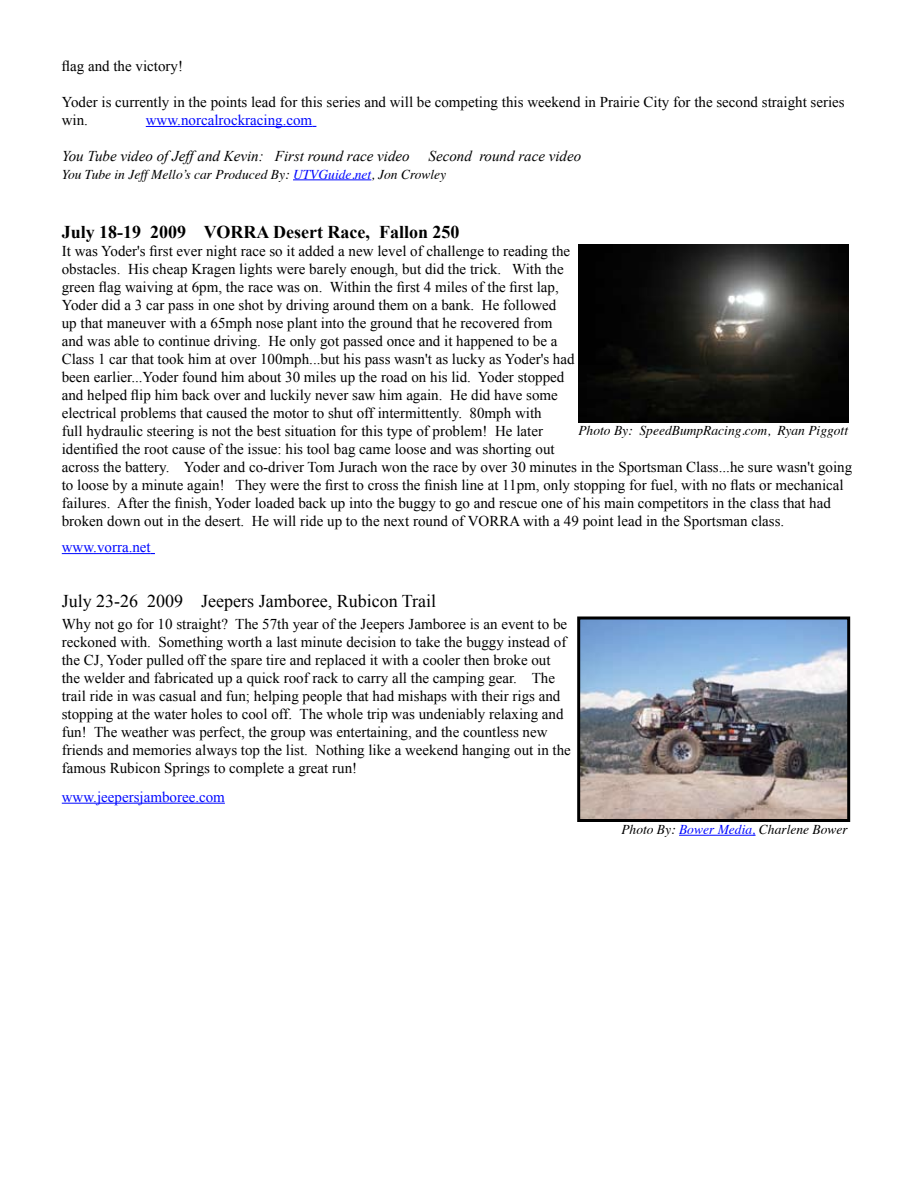
<style>
.page{position:relative;width:918px;height:1188px;background:#fff}
.page>*{position:absolute;margin:0;border:0;box-sizing:border-box;transform-origin:0 0}
.t1{font:18px "Times New Roman";color:#000}
.t2{font:700 18px "Times New Roman";color:#000}
.t3{font:15px/18px "Times New Roman";color:#000}
.t4{font:italic 15px "Times New Roman";color:#000}
.t5{font:15px "Times New Roman";color:#0007ff}
.t6{font:italic 13.5px "Times";color:#000}
.s1{color:#0007ff}
.s2{font-family:"Arial";color:#bfc1c1}
</style>
<div class="page">
<hr style="left:146px;top:126px;width:166px;height:1px;background:#0007ff">
<hr style="left:293px;top:180px;width:78px;height:1px;background:#0007ff">
<hr style="left:62px;top:553px;width:89px;height:1px;background:#0007ff">
<hr style="left:62px;top:803px;width:163px;height:1px;background:#0007ff">
<img style="left:579px;top:244px;width:270px;height:179px">
<img style="left:581px;top:620px;width:265px;height:198px">
<div style="left:577px;top:616px;width:273px;height:206px;border:3px solid #000"></div>
<hr style="left:679px;top:835px;width:77px;height:1px;background:#0007ff">
<p class="t3" style="left:62px;top:57px;width:123px">flag and the victory!</p>
<p class="t3" style="left:62px;top:93px;width:784px">Yoder is currently in the points lead for this series and will be competing this weekend in Prairie City for the second straight series win.</p>
<p class="t5" style="left:146px;top:110px;width:168px">www.norcalrockracing.com</p>
<p class="t4" style="left:62px;top:145px;width:350px">You Tube video of Jeff and Kevin: First round race video</p>
<p class="t4" style="left:429px;top:145px;width:154px">Second round race video</p>
<p class="t6" style="left:62px;top:163px;width:386px">You Tube in Jeff Mello’s car Produced By: <span class="s1">UTVGuide.net</span>, Jon Crowley</p>
<p class="t2" style="left:62px;top:220px;width:399px">July 18-19 2009 VORRA Desert Race, Fallon 250</p>
<p class="t3" style="left:62px;top:242px;width:792px">It was Yoder's first ever night race so it added a new level of challenge to reading the<br>obstacles. His cheap Kragen lights were barely enough, but did the trick.   With the<br>green flag waiving at 6pm, the race was on. Within the first 4 miles of the first lap,<br>Yoder did a 3 car pass in one shot by driving around them on a bank. He followed<br>up that maneuver with a 65mph nose plant into the ground that he recovered from<br>and was able to continue driving. He only got passed once and it happened to be a<br>Class 1 car that took him at over 100mph...but his pass wasn't as lucky as Yoder's had<br>been earlier...Yoder found him about 30 miles up the road on his lid. Yoder stopped<br>and helped flip him back over and luckily never saw him again.   He did have some<br>electrical problems that caused the motor to shut off intermittently. 80mph with<br>full hydraulic steering is not the best situation for this type of problem! He later<br>identified the root cause of the issue: his tool bag came loose and was shorting out<br>across the battery.    Yoder and co-driver Tom Jurach won the race by over 30 minutes in the Sportsman Class...he sure wasn't going to loose by a minute again! They were the first to cross the finish line at 11pm, only stopping for fuel, with no flats or mechanical failures. After the finish, Yoder loaded back up into the buggy to go and rescue one of his main competitors in the class that had broken down out in the desert.   He will ride up to the next round of VORRA with a 49 point lead in the Sportsman class.</p>
<p class="t5" style="left:62px;top:537px;width:97px">www.vorra.net <span class="s2"> </span></p>
<p class="t6" style="left:578px;top:419px;width:271px">Photo By: SpeedBumpRacing.com, Ryan Piggott</p>
<p class="t1" style="left:62px;top:589px;width:376px">July 23-26 2009 Jeepers Jamboree, Rubicon Trail</p>
<p class="t3" style="left:62px;top:615px;width:511px">Why not go for 10 straight? The 57th year of the Jeepers Jamboree is an event to be reckoned with. Something worth a last minute decision to take the buggy instead of the CJ, Yoder pulled off the spare tire and replaced it with a cooler then broke out the welder and fabricated up a quick roof rack to carry all the camping gear.    The trail ride in was casual and fun; helping people that had mishaps with their rigs and stopping at the water holes to cool off. The whole trip was undeniably relaxing and fun! The weather was perfect, the group was entertaining, and the countless new friends and memories always top the list. Nothing like a weekend hanging out in the famous Rubicon Springs to complete a great run!</p>
<p class="t5" style="left:62px;top:786px;width:165px">www.jeepersjamboree.com</p>
<p class="t6" style="left:621px;top:818px;width:228px">Photo By: <span class="s1">Bower Media,</span> Charlene Bower</p>
</div>
